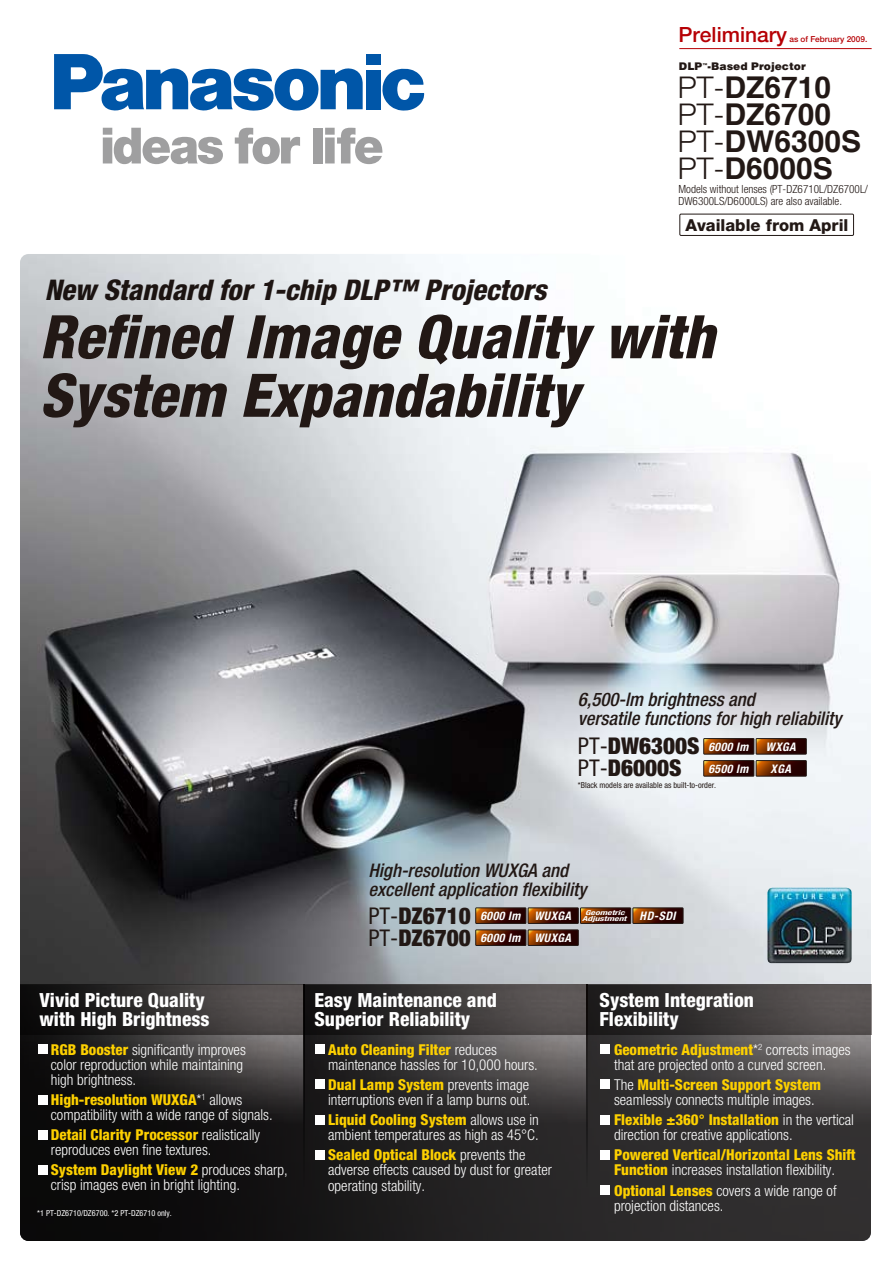
<style>
.page{position:relative;width:891px;height:1261px;background:#fff}
.page>*{position:absolute;margin:0;border:0;box-sizing:border-box;transform-origin:0 0}
.t1{font:italic 800 condensed 60px/58.5px "Helvetica Neue";color:#221815}
.t2{font:700 30px/27px "Helvetica";color:#221815}
.t3{font:italic 800 condensed 28.5px "Helvetica Neue";color:#221815}
.t4{font:900 condensed 23.1px "Helvetica Neue";color:#221815}
.t5{font:500 21px "Helvetica Neue";color:#b60005}
.t6{font:800 condensed 19.5px/19.5px "Helvetica Neue";color:#fff}
.t7{font:italic 500 condensed 18.75px/19.5px "Helvetica Neue";color:#221815}
.t8{font:800 16.5px "Helvetica Neue";color:#221815}
.t9{font:300 condensed 15px/15px "Helvetica Neue";color:#fff}
.t10{font:800 condensed 15px/15px "Helvetica Neue";color:#fdd000}
.t11{font:italic 700 condensed 11.85px "Helvetica Neue";letter-spacing:.04em;color:#fff}
.t12{font:300 condensed 11.25px/12px "Helvetica Neue";color:#221815}
.t13{font:900 10.8px "Helvetica";color:#221815}
.t14{font:condensed 8.25px "Helvetica Neue";color:#221815}
.t15{font:condensed 8.25px "Helvetica Neue";color:#fff}
.t16{font:500 8.25px "Helvetica Neue";color:#b60005}
.t17{font:italic 700 condensed 6.9px/6.3px "Helvetica Neue";color:#fff;scale:1.43 1}
.s1{font-family:"Helvetica Neue";font-weight:300}
.s2{font-weight:400}
.s3{font-weight:800;color:#fdd000}
.s4{font-weight:400;font-style:normal;font-size:23.1px;color:#221815}
.s5{font-weight:900;font-style:normal;font-size:23.1px;color:#221815}
.s6{font-size:11.85px}
.s7{font-weight:300;color:#fff}
</style>
<div class="page">
<img style="left:20px;top:254px;width:850px;height:986px;border-radius:9px">
<svg style="left:20px;top:1152px;width:850px;height:88px;background:#1f1d1e"></svg>
<img style="left:20px;top:1034px;width:850px;height:118px">
<svg style="left:20px;top:984px;width:850px;height:50px;background:#373434"></svg>
<svg style="left:103px;top:128px;width:120px;height:36px"></svg>
<svg style="left:235px;top:128px;width:65px;height:36px"></svg>
<div style="left:313px;top:128px;width:9px;height:35px;background:#9f9fa0"></div>
<svg style="left:325px;top:128px;width:57px;height:36px"></svg>
<svg style="left:54px;top:54px;width:308px;height:57px"></svg>
<div style="left:365px;top:70px;width:15px;height:39px;background:#0056a8"></div>
<div style="left:365px;top:54px;width:15px;height:10px;background:#0056a8"></div>
<svg style="left:382px;top:68px;width:42px;height:43px"></svg>
<img style="left:767px;top:887px;width:84px;height:76px">
<svg style="left:703px;top:738px;width:50px;height:16px"></svg>
<div style="left:703px;top:738px;width:51px;height:16px;border:1px solid #221815"></div>
<svg style="left:756px;top:738px;width:50px;height:16px"></svg>
<div style="left:755px;top:738px;width:51px;height:16px;border:1px solid #221815"></div>
<svg style="left:703px;top:760px;width:50px;height:16px"></svg>
<div style="left:703px;top:760px;width:51px;height:16px;border:1px solid #221815"></div>
<svg style="left:756px;top:760px;width:50px;height:16px"></svg>
<div style="left:755px;top:760px;width:51px;height:16px;border:1px solid #221815"></div>
<svg style="left:475px;top:907px;width:51px;height:16px"></svg>
<div style="left:475px;top:907px;width:51px;height:16px;border:1px solid #221815"></div>
<svg style="left:528px;top:907px;width:50px;height:16px"></svg>
<div style="left:528px;top:907px;width:50px;height:16px;border:1px solid #221815"></div>
<svg style="left:580px;top:907px;width:50px;height:16px"></svg>
<div style="left:580px;top:907px;width:50px;height:16px;border:1px solid #221815"></div>
<svg style="left:632px;top:907px;width:51px;height:16px"></svg>
<div style="left:632px;top:907px;width:51px;height:16px;border:1px solid #221815"></div>
<svg style="left:475px;top:929px;width:51px;height:16px"></svg>
<div style="left:475px;top:929px;width:51px;height:16px;border:1px solid #221815"></div>
<svg style="left:528px;top:929px;width:50px;height:16px"></svg>
<div style="left:528px;top:929px;width:50px;height:16px;border:1px solid #221815"></div>
<hr style="left:303px;top:984px;width:1px;height:202px;background:#111010">
<svg style="left:587px;top:984px;width:1px;height:202px"></svg>
<div style="left:38px;top:1044px;width:10px;height:9px;background:#fff"></div>
<div style="left:38px;top:1095px;width:10px;height:9px;background:#fff"></div>
<div style="left:38px;top:1130px;width:10px;height:9px;background:#fff"></div>
<div style="left:38px;top:1165px;width:10px;height:9px;background:#fff"></div>
<div style="left:315px;top:1044px;width:9px;height:9px;background:#fff"></div>
<div style="left:315px;top:1079px;width:9px;height:10px;background:#fff"></div>
<div style="left:315px;top:1114px;width:9px;height:10px;background:#fff"></div>
<div style="left:315px;top:1149px;width:9px;height:10px;background:#fff"></div>
<div style="left:600px;top:1044px;width:10px;height:9px;background:#fff"></div>
<div style="left:600px;top:1079px;width:10px;height:10px;background:#fff"></div>
<div style="left:600px;top:1114px;width:10px;height:10px;background:#fff"></div>
<div style="left:600px;top:1149px;width:10px;height:10px;background:#fff"></div>
<div style="left:600px;top:1185px;width:10px;height:9px;background:#fff"></div>
<hr style="left:679px;top:48px;width:192px;height:1px;background:#b60005">
<div style="left:679px;top:214px;width:174px;height:22px;border:1px solid #221815"></div>
<h3 class="t5" style="left:678px;top:22px;width:110px">Preliminary</h3>
<p class="t16" style="left:789px;top:34px;width:79px">as of February 2009.</p>
<p class="t13" style="left:678px;top:60px;width:128px">DLP<sup>™</sup>-Based Projector</p>
<h2 class="t2" style="left:677px;top:72px;width:185px"><span class="s1">PT-</span>DZ6710<br><span class="s1">PT-</span>DZ6700<br><span class="s1">PT-</span>DW6300S<br><span class="s1">PT-</span>D6000S</h2>
<p class="t12" style="left:678px;top:183px;width:191px">Models without lenses (PT-DZ6710L/DZ6700L/<br>DW6300LS/D6000LS) are also available.</p>
<p class="t8" style="left:685px;top:215px;width:164px">Available from April</p>
<h3 class="t3" style="left:44px;top:272px;width:503px">New Standard for 1-chip DLP™ Projectors</h3>
<h1 class="t1" style="left:40px;top:306px;width:676px">Refined Image Quality with<br>System Expandability</h1>
<p class="t7" style="left:578px;top:689px;width:265px">6,500-lm brightness and<br>versatile functions for high reliability</p>
<h3 class="t4" style="left:578px;top:731px;width:172px"><span class="s2">PT-</span>DW6300S <sup>6000</sup> <sup>lm</sup></h3>
<p class="t11" style="left:765px;top:739px;width:31px">WXGA</p>
<h3 class="t4" style="left:578px;top:753px;width:172px"><span class="s2">PT-</span>D6000S <sup>6500</sup> <sup>lm</sup></h3>
<p class="t11" style="left:770px;top:761px;width:22px">XGA</p>
<p class="t14" style="left:578px;top:780px;width:140px">*Black models are available as built-to-order.</p>
<h3 class="t6" style="left:39px;top:989px;width:171px">Vivid Picture Quality with High Brightness</h3>
<p class="t9" style="left:51px;top:1041px;width:196px"><span class="s3">RGB Booster</span> significantly improves color reproduction while maintaining high brightness.</p>
<p class="t9" style="left:51px;top:1091px;width:223px"><span class="s3">High-resolution WUXGA</span>*<sup>1</sup> allows compatibility with a wide range of signals.</p>
<p class="t9" style="left:51px;top:1127px;width:211px"><span class="s3">Detail Clarity Processor</span> realistically reproduces even fine textures.</p>
<p class="t9" style="left:51px;top:1162px;width:238px"><span class="s3">System Daylight View 2</span> produces sharp, crisp images even in bright lighting.</p>
<p class="t15" style="left:37px;top:1208px;width:136px">*1 PT-DZ6710/DZ6700. *2 PT-DZ6710 only.</p>
<p class="t7" style="left:368px;top:860px;width:219px">High-resolution WUXGA and excellent application flexibility</p>
<p class="t11" style="left:368px;top:908px;width:204px"><span class="s4">PT-</span><span class="s5">DZ6710</span> 6000 lm WUXGA</p>
<p class="t17" style="left:582px;top:908px;width:67px;text-indent:3px">Geometric<br>Adjustment <span class="s6">HD-SDI</span></p>
<p class="t11" style="left:368px;top:930px;width:204px"><span class="s4">PT-</span><span class="s5">DZ6700</span> 6000 lm WUXGA</p>
<h3 class="t6" style="left:314px;top:989px;width:184px">Easy Maintenance and<br>Superior Reliability</h3>
<p class="t9" style="left:328px;top:1041px;width:211px"><span class="s3">Auto Cleaning Filter</span> reduces maintenance hassles for 10,000 hours.</p>
<p class="t9" style="left:328px;top:1076px;width:204px"><span class="s3">Dual Lamp System</span> prevents image interruptions even if a lamp burns out.</p>
<p class="t9" style="left:328px;top:1111px;width:212px"><span class="s3">Liquid Cooling System</span> allows use in ambient temperatures as high as 45°C.</p>
<p class="t9" style="left:328px;top:1147px;width:225px"><span class="s3">Sealed Optical Block</span> prevents the adverse effects caused by dust for greater operating stability.</p>
<h3 class="t6" style="left:599px;top:989px;width:156px">System Integration<br>Flexibility</h3>
<p class="t9" style="left:614px;top:1041px;width:238px"><span class="s3">Geometric Adjustment</span>*<sup>2</sup> corrects images that are projected onto a curved screen.</p>
<p class="t9" style="left:614px;top:1076px;width:208px">The <span class="s3">Multi-Screen Support System </span>seamlessly connects multiple images.</p>
<p class="t9" style="left:614px;top:1111px;width:241px"><span class="s3">Flexible ±360° Installation</span> in the vertical direction for creative applications.</p>
<p class="t10" style="left:614px;top:1147px;width:243px">Powered Vertical/Horizontal Lens Shift<br>Function <span class="s7">increases installation flexibility.</span></p>
<p class="t9" style="left:614px;top:1182px;width:224px"><span class="s3">Optional Lenses</span> covers a wide range of projection distances.</p>
</div>
